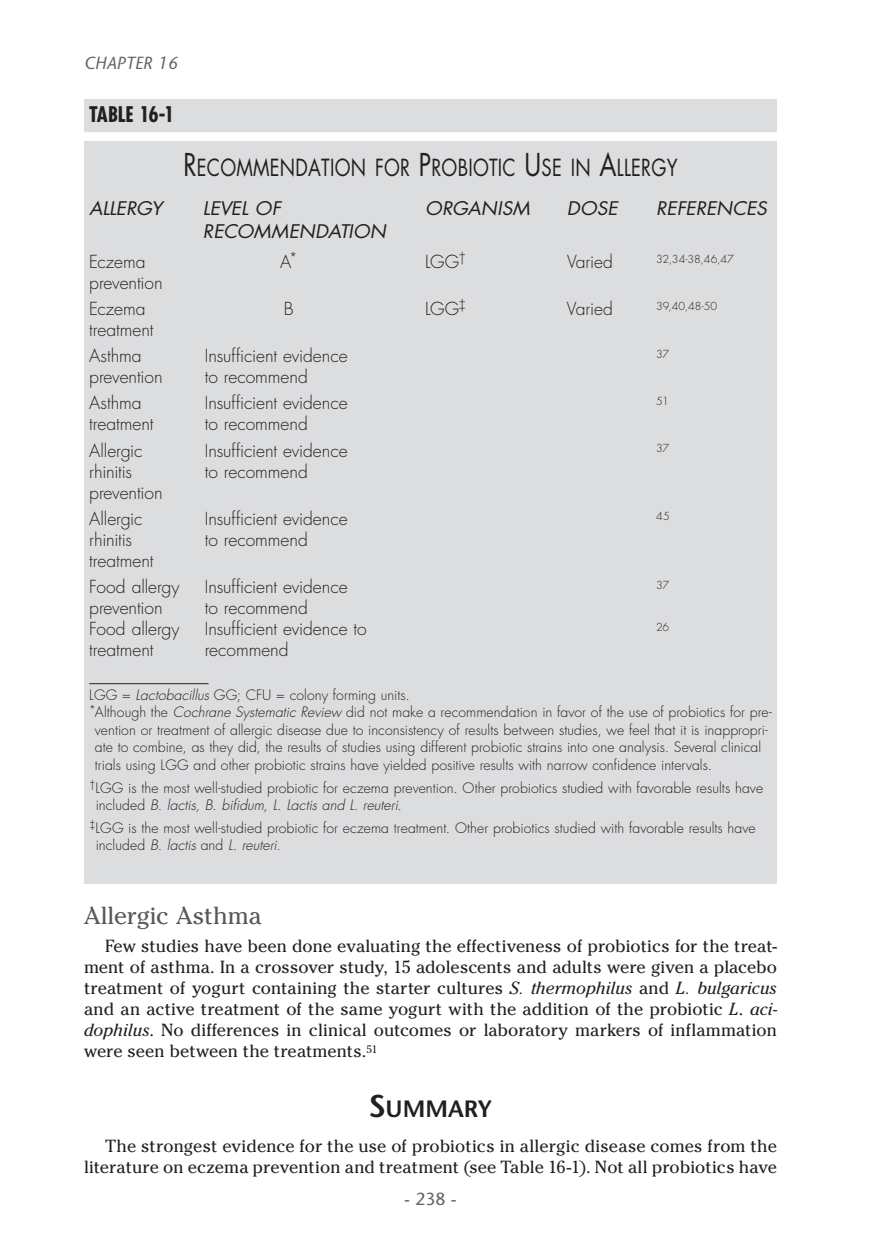
<style>
.page{position:relative;width:882px;height:1260px;background:#fff}
.page>*{position:absolute;margin:0;border:0;box-sizing:border-box;transform-origin:0 0}
.t1{font:24.5px "Cheltenham";color:#57585a}
.t2{font:600 23.62px "Stone Sans";color:#231f20}
.t3{font:22.93px "Futura";letter-spacing:.015em;color:#231f20;scale:.8 1}
.t4{font:700 condensed 21px "Futura";letter-spacing:-.01em;color:#231f20}
.t5{font:italic 18.2px "Futura";letter-spacing:-.01em;color:#231f20;scale:1.05 1}
.t6{font:17.5px/21px "Cheltenham";letter-spacing:.005em;color:#231f20;text-align:justify}
.t7{font:300 17.5px/26.2px "Futura";letter-spacing:-.005em;color:#231f20}
.t8{font:italic 17.5px "Stone Sans";color:#636366}
.t9{font:17.5px "Stone Sans";color:#636366}
.t10{font:300 14px/17.5px "Futura";letter-spacing:.005em;color:#231f20}
.t11{font:300 10.85px "Futura";letter-spacing:-.015em;color:#231f20}
.s1{font-size:30.62px}
.s2{font-style:italic}
.s3{font-size:31.5px}
</style>
<div class="page">
<div style="left:84px;top:100px;width:693px;height:784px;background:#dcdddf"></div>
<div style="left:68px;top:132px;width:725px;height:9px;background:#fff"></div>
<hr style="left:89px;top:683px;width:120px;height:1px;background:#231f20">
<p class="t8" style="left:84px;top:52px;width:95px">CHAPTER 16</p>
<h3 class="t4" style="left:89px;top:100px;width:87px">TABLE 16-1</h3>
<h3 class="t3" style="left:183px;top:152px;width:619px"><span class="s1">R</span>ECOMMENDATION FOR <span class="s1">P</span>ROBIOTIC <span class="s1">U</span>SE IN <span class="s1">A</span>LLERGY</h3>
<h3 class="t5" style="left:89px;top:196px;width:71px">ALLERGY</h3>
<h3 class="t5" style="left:203px;top:196px;width:76px">LEVEL OF</h3>
<h3 class="t5" style="left:425px;top:196px;width:101px">ORGANISM</h3>
<h3 class="t5" style="left:567px;top:196px;width:50px">DOSE</h3>
<h3 class="t5" style="left:656px;top:196px;width:107px">REFERENCES</h3>
<h3 class="t5" style="left:203px;top:219px;width:176px">RECOMMENDATION</h3>
<p class="t7" style="left:89px;top:248px;width:58px">Eczema</p>
<p class="t7" style="left:280px;top:248px;width:19px">A<sup>*</sup></p>
<p class="t7" style="left:425px;top:248px;width:43px">LGG<sup>†</sup></p>
<p class="t7" style="left:567px;top:248px;width:48px">Varied</p>
<p class="t11" style="left:656px;top:252px;width:79px">32,34-38,46,47</p>
<p class="t7" style="left:89px;top:269px;width:75px">prevention<br>Eczema</p>
<p class="t7" style="left:284px;top:296px;width:11px">B</p>
<p class="t7" style="left:425px;top:296px;width:43px">LGG<sup>‡</sup></p>
<p class="t7" style="left:567px;top:296px;width:48px">Varied</p>
<p class="t11" style="left:656px;top:299px;width:62px">39,40,48-50</p>
<p class="t7" style="left:89px;top:317px;width:66px">treatment<br>Asthma</p>
<p class="t7" style="left:205px;top:343px;width:144px">Insufficient evidence</p>
<p class="t11" style="left:656px;top:347px;width:14px">37</p>
<p class="t7" style="left:89px;top:364px;width:75px">prevention</p>
<p class="t7" style="left:205px;top:364px;width:105px">to recommend</p>
<p class="t7" style="left:89px;top:390px;width:54px">Asthma</p>
<p class="t7" style="left:205px;top:390px;width:144px">Insufficient evidence</p>
<p class="t11" style="left:656px;top:394px;width:14px">51</p>
<p class="t7" style="left:89px;top:411px;width:66px">treatment</p>
<p class="t7" style="left:205px;top:411px;width:105px">to recommend</p>
<p class="t7" style="left:89px;top:437px;width:55px">Allergic</p>
<p class="t7" style="left:205px;top:437px;width:144px">Insufficient evidence</p>
<p class="t11" style="left:656px;top:441px;width:14px">37</p>
<p class="t7" style="left:89px;top:458px;width:44px">rhinitis</p>
<p class="t7" style="left:205px;top:458px;width:105px">to recommend</p>
<p class="t7" style="left:89px;top:479px;width:75px">prevention<br>Allergic</p>
<p class="t7" style="left:205px;top:506px;width:144px">Insufficient evidence</p>
<p class="t11" style="left:656px;top:509px;width:15px">45</p>
<p class="t7" style="left:89px;top:527px;width:44px">rhinitis</p>
<p class="t7" style="left:205px;top:527px;width:105px">to recommend</p>
<p class="t7" style="left:89px;top:548px;width:92px">treatment<br>Food allergy</p>
<p class="t7" style="left:205px;top:574px;width:144px">Insufficient evidence</p>
<p class="t11" style="left:656px;top:578px;width:14px">37</p>
<p class="t7" style="left:89px;top:595px;width:75px">prevention</p>
<p class="t7" style="left:205px;top:595px;width:105px">to recommend</p>
<p class="t7" style="left:89px;top:616px;width:92px">Food allergy</p>
<p class="t7" style="left:205px;top:616px;width:164px">Insufficient evidence to</p>
<p class="t11" style="left:656px;top:620px;width:15px">26</p>
<p class="t7" style="left:89px;top:637px;width:66px">treatment</p>
<p class="t7" style="left:205px;top:637px;width:85px">recommend</p>
<p class="t10" style="left:89px;top:686px;width:322px">LGG = <span class="s2">Lactobacillus</span> GG; CFU = colony forming units.</p>
<p class="t10" style="left:89px;top:704px;width:684px"><sup>*</sup>Although the <span class="s2">CochraneSystematicReview</span>did not make a recommendation in favor of the use of probiotics for pre-</p>
<p class="t10" style="left:95px;top:721px;width:674px">vention or treatment of allergic disease due to inconsistency of results between studies, we feel that it is inappropri-</p>
<p class="t10" style="left:95px;top:739px;width:668px">ate to combine, as they did, the results of studies using different probiotic strains into one analysis. Several clinical</p>
<p class="t10" style="left:95px;top:756px;width:619px">trials using LGG and other probiotic strains have yielded positive results with narrow confidence intervals.</p>
<p class="t10" style="left:96px;top:779px;width:669px;text-indent:-6px"><sup>†</sup>LGG is the most well-studied probiotic for eczema prevention. Other probiotics studied with favorable results have i n c l u d e d <span class="s2">B. lactis, B. bifidum, L. Lactis and L. reuteri</span>.</p>
<p class="t10" style="left:96px;top:819px;width:662px;text-indent:-6px"><sup>‡</sup>LGG is the most well-studied probiotic for eczema treatment. Other probiotics studied with favorable results have included <span class="s2">B. lactis</span> and <span class="s2">L. reuteri.</span></p>
<h1 class="t1" style="left:84px;top:901px;width:179px">Allergic Asthma</h1>
<p class="t6" style="left:84px;top:936px;width:695px;text-indent:21px">Few studies have been done evaluating the effectiveness of probiotics for the treat&shy;ment of asthma. In a crossover study, 15 adolescents and adults were given a placebo treatment of yogurt containing the starter cultures <span class="s2">S. thermophilus</span> and <span class="s2">L. bulgaricus </span>and an active treatment of the same yogurt with the addition of the probiotic <span class="s2">L</span>. <span class="s2">aci&shy;dophilus</span>. No differences in clinical outcomes or laboratory markers of inflammation were seen between the treatments.<sup>51</sup></p>
<h2 class="t2" style="left:368px;top:1094px;width:126px"><span class="s3">S</span>UMMARY</h2>
<p class="t6" style="left:84px;top:1135px;width:694px;text-align:right">The strongest evidence for the use of probiotics in allergic disease comes from the literature on eczema prevention and treatment (see Table 16-1). Not all probiotics have</p>
<p class="t9" style="left:404px;top:1189px;width:54px">- 238 -</p>
</div>
